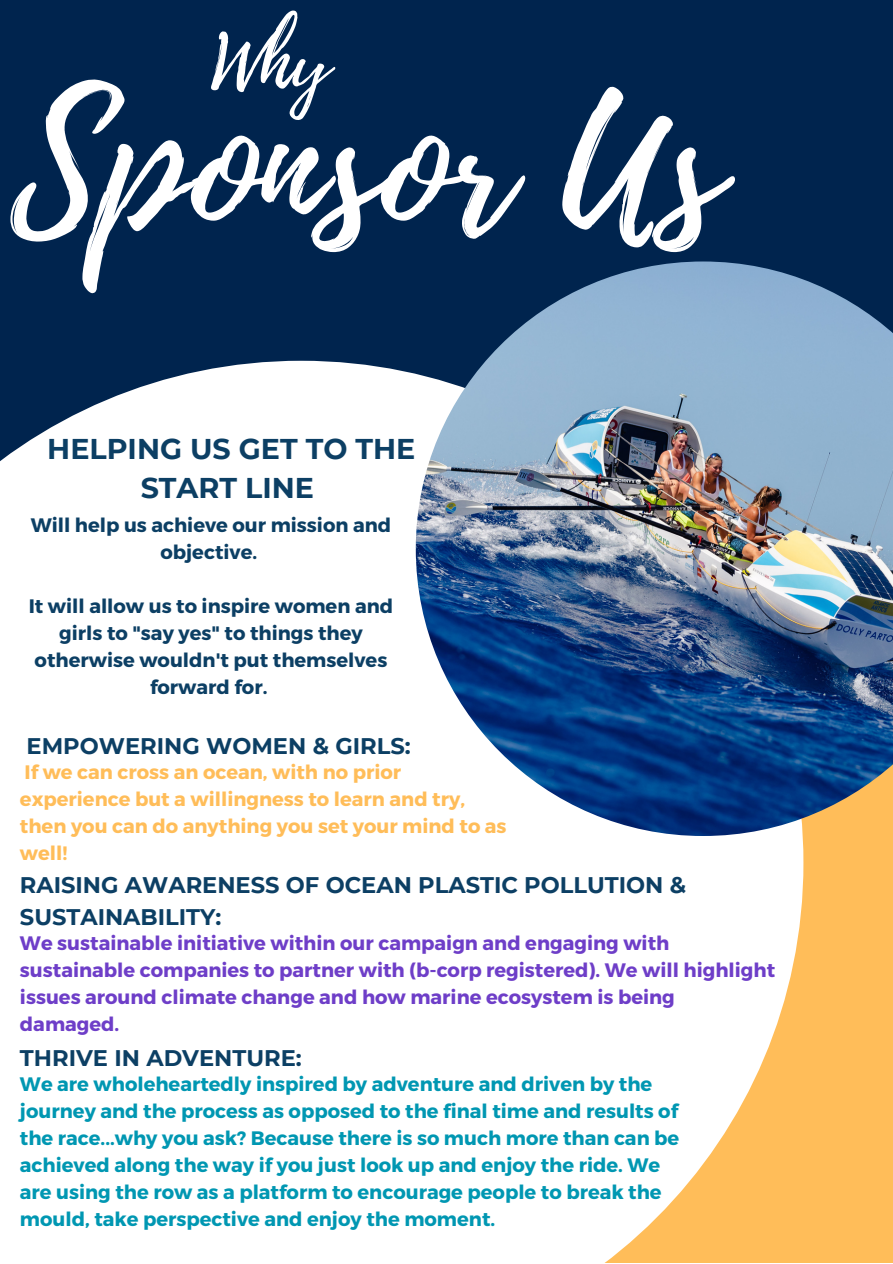
<style>
.page{position:relative;width:893px;height:1264px;background:#fff}
.page>*{position:absolute;margin:0;border:0;box-sizing:border-box;transform-origin:0 0}
.t1{font:179.85px "Playlist Script";color:#fff}
.t2{font:73.5px "Playlist Script";color:#fff}
.t3{font:700 28.5px/39.3px "Montserrat";color:#0c3f64;text-align:center}
.t4{font:700 22.5px/31.5px "Montserrat";color:#0c3f64}
.t5{font:700 19.5px/27px "Montserrat";color:#0097b2}
.t6{font:700 19.5px/27px "Montserrat";color:#6e3ec8}
.t7{font:700 19.5px/27px "Montserrat";color:#0c3f64;text-align:center}
.t8{font:700 19.5px/27px "Montserrat";color:#ffbd59}
</style>
<div class="page">
<div style="left:0;top:0;width:892px;height:1262px;background:#00244e"></div>
<div style="left:428px;top:631px;width:464px;height:631px;background:#ffbd59"></div>
<div style="left:0;top:361px;width:803px;height:901px;background:#fff"></div>
<img style="left:416px;top:261px;width:476px;height:575px">
<p class="t2" style="left:211px;top:10px;width:120px">Why</p>
<p class="t1" style="left:10px;top:37px;width:712px">Sponsor Us</p>
<p class="t3" style="left:47px;top:429px;width:369px">HELPING US GET TO THE<br>START LINE</p>
<p class="t7" style="left:31px;top:510px;width:362px">Will help us achieve our mission and objective.</p>
<p class="t7" style="left:29px;top:591px;width:366px">It will allow us to inspire women and girls to "say yes" to things they otherwise wouldn't put themselves forward for.</p>
<p class="t4" style="left:27px;top:729px;width:385px">EMPOWERING WOMEN &amp; GIRLS:</p>
<p class="t8" style="left:20px;top:757px;width:488px">If we can cross an ocean, with no prior experience but a willingness to learn and try, then you can do anything you set your mind to as well!</p>
<p class="t4" style="left:20px;top:869px;width:667px">RAISING AWARENESS OF OCEAN PLASTIC POLLUTION &amp;<br>SUSTAINABILITY:</p>
<p class="t6" style="left:20px;top:928px;width:756px">We sustainable initiative within our campaign and engaging with sustainable companies to partner with (b-corp registered). We will highlight issues around climate change and how marine ecosystem is being damaged.</p>
<p class="t4" style="left:20px;top:1042px;width:283px">THRIVE IN ADVENTURE:</p>
<p class="t5" style="left:20px;top:1069px;width:661px">We are wholeheartedly inspired by adventure and driven by the journey and the process as opposed to the final time and results of the race...why you ask? Because there is so much more than can be achieved along the way if you just look up and enjoy the ride. We are using the row as a platform to encourage people to break the mould, take perspective and enjoy the moment.</p>
</div>
